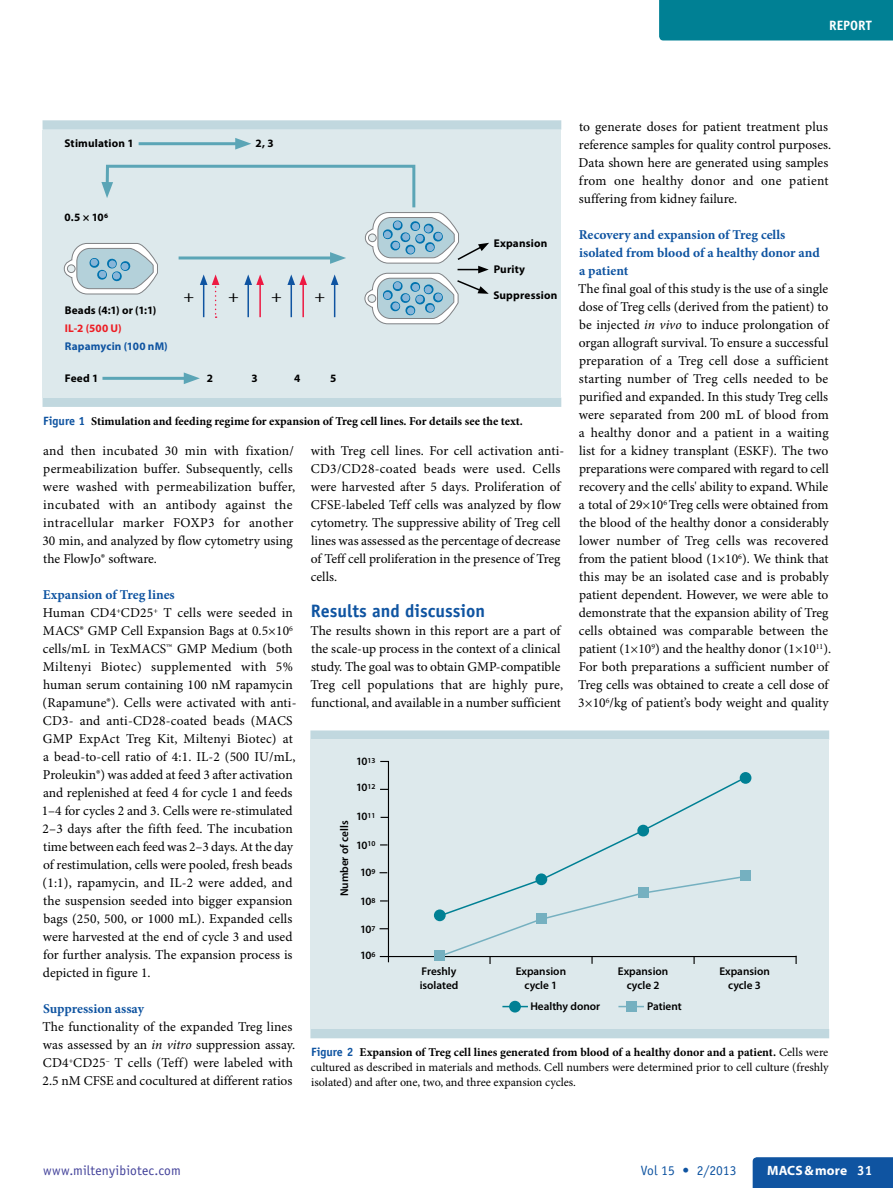
<style>
.page{position:relative;width:893px;height:1188px;background:#fff}
.page>*{position:absolute;margin:0;border:0;box-sizing:border-box;transform-origin:0 0}
.t1{font:700 18px "Officina Sans Std";color:#0f54a1}
.t2{font:18px "Times";color:#000}
.t3{font:13.5px/18px "Minion Pro";letter-spacing:.005em;color:#000}
.t4{font:700 13.5px/18px "Minion Pro";letter-spacing:-.005em;color:#0f54a1}
.t5{font:13.5px "Officina Sans Std";letter-spacing:.01em;color:#414099}
.t6{font:13.5px "Officina Sans Std";color:#0f54a1}
.t7{font:700 13.5px "Myriad Pro";letter-spacing:.01em;color:#fff}
.t8{font:700 13.5px "Officina Sans Std";color:#fff}
.t9{font:12px/15px "Minion Pro";letter-spacing:-.005em;color:#000;text-align:justify}
.t10{font:700 12px "Minion Pro";color:#000}
.t11{font:600 11.25px/13.5px "Myriad Pro";color:#000;text-align:center}
.t12{font:700 11.25px "Myriad Pro";letter-spacing:.015em;color:#000}
.t13{font:700 11.25px "Myriad Pro";letter-spacing:.015em;color:#0f54a1}
.t14{font:700 11.25px "Myriad Pro";color:#ed1d24}
.s1{font-style:italic}
.s2{font-family:"Officina Sans Std";color:#0f54a1}
.s3{font-weight:700;color:#0f54a1}
.s4{font-family:"Officina Sans Std";font-weight:700;color:#0f54a1}
.s5{font-weight:700}
.s6{font-family:"Officina Sans Std"}
</style>
<div class="page">
<svg style="left:43px;top:120px;width:518px;height:287px;background:#c3d9e0"></svg>
<div style="left:43px;top:130px;width:518px;height:268px;background:#dde9ec"></div>
<svg style="left:310px;top:730px;width:519px;height:308px;background:#c4d9e0"></svg>
<div style="left:310px;top:740px;width:519px;height:289px;background:#dde9ec"></div>
<svg style="left:795px;top:956px;width:2px;height:8px"></svg>
<div style="left:434px;top:909px;width:12px;height:12px;background:#008094;border-radius:50%"></div>
<div style="left:740px;top:772px;width:11px;height:12px;background:#008094;border-radius:50%"></div>
<div style="left:740px;top:870px;width:11px;height:11px;background:#75b0c0"></div>
<div style="left:509px;top:1001px;width:12px;height:12px;background:#008094;border-radius:50%"></div>
<div style="left:626px;top:1001px;width:10px;height:11px;background:#75b0c0"></div>
<svg style="left:502px;top:1006px;width:26px;height:1px"></svg>
<svg style="left:618px;top:1006px;width:26px;height:1px"></svg>
<svg style="left:379px;top:760px;width:11px;height:203px"></svg>
<hr style="left:380px;top:956px;width:416px;height:1px;background:#000">
<svg style="left:537px;top:775px;width:211px;height:100px"></svg>
<svg style="left:437px;top:875px;width:310px;height:89px"></svg>
<div style="left:434px;top:951px;width:10px;height:10px;background:#75b0c0"></div>
<hr style="left:139px;top:142px;width:102px;height:3px;background:#5ba5b6">
<svg style="left:235px;top:138px;width:16px;height:12px"></svg>
<hr style="left:102px;top:377px;width:87px;height:3px;background:#5ba5b6">
<svg style="left:184px;top:372px;width:16px;height:12px"></svg>
<svg style="left:63px;top:164px;width:426px;height:161px"></svg>
<div style="left:753px;top:1157px;width:140px;height:31px;background:#0f54a1"></div>
<div style="left:659px;top:0;width:234px;height:40px;background:#008094"></div>
<p class="t8" style="left:829px;top:17px;width:37px">Report</p>
<p class="t3" style="left:579px;top:118px;width:254px">to generate doses for patient treatment plus reference samples for quality control purposes.<br>Data shown here are generated using samples from one healthy donor and one patient suffering from kidney failure.</p>
<p class="t4" style="left:579px;top:226px;width:243px">Recovery and expansion of Treg cells isolated from blood of a healthy donor and a patient</p>
<p class="t3" style="left:578px;top:280px;width:254px">The final goal of this study is the use of a single dose of Treg cells (derived from the patient) to be injected <span class="s1">in vivo</span> to induce prolongation of organ allograft survival. To ensure a successful preparation of a Treg cell dose a sufficient starting number of Treg cells needed to be purified and expanded. In this study Treg cells were separated from 200 mL of blood from a healthy donor and a patient in a waiting list for a kidney transplant (ESKF). The two preparations were compared with regard to cell recovery and the cells' ability to expand. While a total of 29×10<sup>6</sup> Treg cells were obtained from the blood of the healthy donor a considerably lower number of Treg cells was recovered from the patient blood (1×10<sup>6</sup>). We think that this may be an isolated case and is probably patient dependent. However, we were able to demonstrate that the expansion ability of Treg cells obtained was comparable between the patient (1×10<sup>9</sup>) and the healthy donor (1×10<sup>11</sup>).<br>For both preparations a sufficient number of Treg cells was obtained to create a cell dose of 3×10<sup>6</sup>/kg of patient’s body weight and quality</p>
<p class="t12" style="left:65px;top:137px;width:71px">Stimulation 1</p>
<p class="t12" style="left:256px;top:137px;width:20px">2, 3</p>
<p class="t12" style="left:65px;top:211px;width:45px">0.5 × 106</p>
<p class="t12" style="left:494px;top:236px;width:55px">Expansion</p>
<p class="t12" style="left:494px;top:263px;width:33px">Purity</p>
<p class="t12" style="left:493px;top:289px;width:66px">Suppression</p>
<h1 class="t2" style="left:184px;top:279px;width:12px">+</h1>
<h1 class="t2" style="left:229px;top:279px;width:12px">+</h1>
<h1 class="t2" style="left:271px;top:279px;width:12px">+</h1>
<h1 class="t2" style="left:315px;top:279px;width:12px">+</h1>
<p class="t12" style="left:65px;top:304px;width:93px">Beads (4:1) or (1:1)</p>
<p class="t14" style="left:65px;top:322px;width:58px">IL-2 (500 U)</p>
<p class="t13" style="left:65px;top:340px;width:104px">Rapamycin (100 nM)</p>
<p class="t12" style="left:65px;top:372px;width:35px">Feed 1</p>
<p class="t12" style="left:207px;top:372px;width:8px">2</p>
<p class="t12" style="left:252px;top:372px;width:8px">3</p>
<p class="t12" style="left:294px;top:372px;width:8px">4</p>
<p class="t12" style="left:330px;top:372px;width:8px">5</p>
<p class="t10" style="left:43px;top:414px;width:481px"><span class="s2">Figure 1</span> Stimulation and feeding regime for expansion of Treg cell lines. For details see the text.</p>
<p class="t3" style="left:42px;top:442px;width:254px">and then incubated 30 min with fixation/ permeabilization buffer. Subsequently, cells were washed with permeabilization buffer, incubated with an antibody against the intracellular marker FOXP3 for another 30 min, and analyzed by flow cytometry using the FlowJo® software.</p>
<p class="t3" style="left:42px;top:586px;width:256px"><span class="s3">Expansion of Treg lines<br></span>Human CD4<sup>+</sup>CD25<sup>+</sup> T cells were seeded in MACS® GMP Cell Expansion Bags at 0.5×10<sup>6 </sup>cells/mL in TexMACS™ GMP Medium (both Miltenyi Biotec) supplemented with 5% human serum containing 100 nM rapamycin (Rapamune®). Cells were activated with anti-CD3- and anti-CD28-coated beads (MACS GMP ExpAct Treg Kit, Miltenyi Biotec) at a bead-to-cell ratio of 4:1. IL-2 (500 IU/mL, Proleukin®) was added at feed 3 after activation and replenished at feed 4 for cycle 1 and feeds 1–4 for cycles 2 and 3. Cells were re-stimulated 2–3 days after the fifth feed. The incubation time between each feed was 2–3 days. At the day of restimulation, cells were pooled, fresh beads (1:1), rapamycin, and IL-2 were added, and the suspension seeded into bigger expansion bags (250, 500, or 1000 mL). Expanded cells were harvested at the end of cycle 3 and used for further analysis. The expansion process is depicted in figure 1.</p>
<p class="t4" style="left:43px;top:1000px;width:102px">Suppression assay</p>
<p class="t3" style="left:42px;top:1018px;width:254px">The functionality of the expanded Treg lines was assessed by an <span class="s1">in vitro</span> suppression assay.<br>CD4<sup>+</sup>CD25<sup>–</sup> T cells (Teff) were labeled with 2.5 nM CFSE and cocultured at different ratios</p>
<p class="t3" style="left:311px;top:442px;width:255px">with Treg cell lines. For cell activation anti-CD3/CD28-coated beads were used. Cells were harvested after 5 days. Proliferation of CFSE-labeled Teff cells was analyzed by flow cytometry. The suppressive ability of Treg cell lines was assessed as the percentage of decrease of Teff cell proliferation in the presence of Treg cells.</p>
<h1 class="t1" style="left:311px;top:600px;width:176px">Results and discussion</h1>
<p class="t3" style="left:310px;top:622px;width:254px">The results shown in this report are a part of the scale-up process in the context of a clinical study. The goal was to obtain GMP-compatible Treg cell populations that are highly pure, functional, and available in a number sufficient</p>
<p class="t11" style="left:356px;top:755px;width:21px">10<sup>13</sup></p>
<p class="t11" style="left:356px;top:781px;width:21px">10<sup>12</sup></p>
<p class="t11" style="left:356px;top:810px;width:21px">10<sup>11</sup></p>
<p class="t11" style="left:356px;top:838px;width:21px">10<sup>10</sup></p>
<p class="t11" style="left:360px;top:866px;width:17px">10<sup>9</sup></p>
<p class="t11" style="left:360px;top:895px;width:17px">10<sup>8</sup></p>
<p class="t11" style="left:360px;top:923px;width:17px">10<sup>7</sup></p>
<p class="t11" style="left:360px;top:949px;width:17px">10<sup>6</sup></p>
<p class="t11" style="left:338px;top:896px;width:77px;rotate:-90deg">Number of cells</p>
<p class="t11" style="left:420px;top:965px;width:40px;text-align:left">Freshly isolated</p>
<p class="t11" style="left:516px;top:965px;width:52px">Expansion cycle 1</p>
<p class="t11" style="left:618px;top:965px;width:52px">Expansion cycle 2</p>
<p class="t11" style="left:719px;top:965px;width:52px">Expansion cycle 3</p>
<p class="t11" style="left:530px;top:1000px;width:71px">Healthy donor</p>
<p class="t11" style="left:647px;top:1000px;width:36px">Patient</p>
<p class="t9" style="left:311px;top:1045px;width:519px"><span class="s4">Figure 2</span> <span class="s5">Expansion of Treg cell lines generated from blood of a healthy donor and a patient.</span> Cells were cultured as described in materials and methods. Cell numbers were determined prior to cell culture (freshly isolated) and after one, two, and three expansion cycles.</p>
<p class="t5" style="left:43px;top:1162px;width:139px">www.miltenyibiotec.com</p>
<p class="t6" style="left:641px;top:1162px;width:97px">Vol 15 • 2/2013</p>
<p class="t7" style="left:767px;top:1163px;width:107px">MACS&amp;more <span class="s6">31</span></p>
</div>
